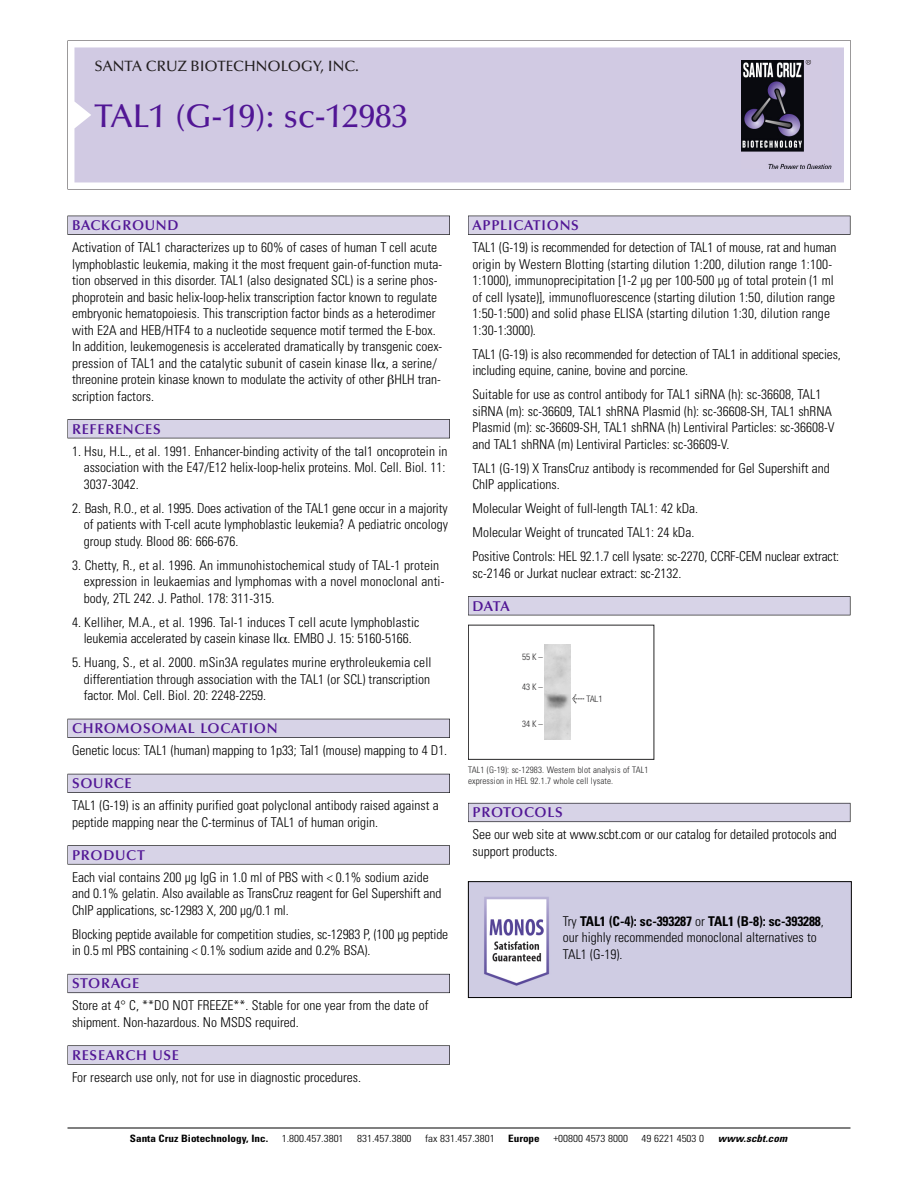
<style>
.page{position:relative;width:918px;height:1188px;background:#fff}
.page>*{position:absolute;margin:0;border:0;box-sizing:border-box;transform-origin:0 0}
.t1{font:500 33px "Optima";color:#511695}
.t2{font:500 15px "Optima";color:#231f20}
.t3{font:600 14.25px "Optima";letter-spacing:.05em;color:#511695}
.t4{font:300 condensed 13.5px/16.5px "Univers";color:#000}
.t5{font:300 condensed 10.2px "Univers";color:#000;scale:1.1 1}
.t6{font:700 condensed 10.2px "Univers";color:#000;scale:1.1 1}
.t7{font:italic 700 condensed 10.2px "Univers";letter-spacing:.005em;color:#000;scale:1.1 1}
.t8{font:9px/10.5px "Univers Condensed Light+ALGKNR";letter-spacing:.015em;color:#272627}
.t9{font:9px "Helvetica Neue Light Cond+FISHET";color:#272627}
.s1{font-family:"Meta Plus Book Roman+SXQYIN";font-size:10.5px}
.s2{font-weight:700}
</style>
<div class="page">
<svg style="left:68px;top:40px;width:783px;height:149px"></svg>
<div style="left:74px;top:47px;width:770px;height:135px;background:#d1cae3"></div>
<img style="left:741px;top:60px;width:90px;height:108px">
<div style="left:68px;top:216px;width:382px;height:19px;background:#525155"></div>
<div style="left:68px;top:216px;width:381px;height:18px;background:#d7d3e7"></div>
<div style="left:68px;top:419px;width:382px;height:19px;background:#525155"></div>
<div style="left:68px;top:420px;width:381px;height:18px;background:#d7d3e7"></div>
<div style="left:68px;top:719px;width:382px;height:19px;background:#525158"></div>
<div style="left:68px;top:719px;width:381px;height:18px;background:#d7d3e7"></div>
<div style="left:68px;top:774px;width:382px;height:19px;background:#54535a"></div>
<div style="left:68px;top:774px;width:381px;height:18px;background:#d7d3e7"></div>
<svg style="left:68px;top:845px;width:382px;height:20px"></svg>
<div style="left:68px;top:846px;width:381px;height:18px;background:#d7d3e7"></div>
<div style="left:68px;top:974px;width:382px;height:19px;background:#66646e"></div>
<div style="left:68px;top:974px;width:381px;height:18px;background:#d7d3e7"></div>
<div style="left:68px;top:1045px;width:382px;height:20px;background:#616161"></div>
<div style="left:68px;top:1046px;width:381px;height:18px;background:#d7d3e7"></div>
<div style="left:468px;top:216px;width:382px;height:19px;background:#525155"></div>
<div style="left:468px;top:216px;width:382px;height:18px;background:#d7d3e7"></div>
<div style="left:468px;top:596px;width:382px;height:19px;background:#525155"></div>
<div style="left:468px;top:597px;width:382px;height:18px;background:#d7d3e7"></div>
<div style="left:468px;top:803px;width:382px;height:19px;background:#66646e"></div>
<div style="left:468px;top:803px;width:382px;height:18px;background:#d7d3e7"></div>
<hr style="left:68px;top:1128px;width:782px;height:1px;background:#000">
<div style="left:468px;top:625px;width:186px;height:135px;border:1px solid #272627"></div>
<img style="left:544px;top:645px;width:26px;height:95px">
<img style="left:470px;top:883px;width:380px;height:113px">
<div style="left:468px;top:881px;width:384px;height:117px;border:1px solid #000"></div>
<p class="t2" style="left:94px;top:61px;width:266px">SANTA CRUZ BIOTECHNOLOGY, INC.</p>
<h1 class="t1" style="left:94px;top:103px;width:315px">TAL1 (G-19): sc-12983</h1>
<p class="t3" style="left:72px;top:219px;width:108px">BACKGROUND</p>
<p class="t4" style="left:72px;top:240px;width:372px">Activation of TAL1 characterizes up to 60% of cases of human T cell acute lymphoblastic leukemia, making it the most frequent gain-of-function muta&shy;tion observed in this disorder. TAL1 (also designated SCL) is a serine phos&shy;phoprotein and basic helix-loop-helix transcription factor known to regulate embryonic hematopoiesis. This transcription factor binds as a heterodimer with E2A and HEB/HTF4 to a nucleotide sequence motif termed the E-box.<br>In addition, leukemogenesis is accelerated dramatically by transgenic coex&shy;pression of TAL1 and the catalytic subunit of casein kinase II , a serine/ threonine protein kinase known to modulate the activity of other HLH tran&shy;scription factors.</p>
<p class="t3" style="left:72px;top:423px;width:90px">REFERENCES</p>
<p class="t4" style="left:84px;top:444px;width:365px;text-indent:-12px">1. Hsu, H.L., et al. 1991. Enhancer-binding activity of the tal1 oncoprotein in association with the E47/E12 helix-loop-helix proteins. Mol. Cell. Biol. 11:<br>3037-3042.</p>
<p class="t4" style="left:84px;top:501px;width:366px;text-align:justify;text-indent:-12px">2. Bash, R.O., et al. 1995. Does activation of the TAL1 gene occur in a majority of patients with T-cell acute lymphoblastic leukemia? A pediatric oncology group study. Blood 86: 666-676.</p>
<p class="t4" style="left:84px;top:558px;width:362px;text-indent:-12px">3. Chetty, R., et al. 1996. An immunohistochemical study of TAL-1 protein expression in leukaemias and lymphomas with a novel monoclonal anti&shy;body, 2TL 242. J. Pathol. 178: 311-315.</p>
<p class="t4" style="left:72px;top:615px;width:349px;text-align:center">4. Kelliher, M.A., et al. 1996. Tal-1 induces T cell acute lymphoblastic leukemia accelerated by casein kinase II . EMBO J. 15: 5160-5166.</p>
<p class="t4" style="left:84px;top:655px;width:349px;text-align:justify;text-indent:-12px">5. Huang, S., et al. 2000. mSin3A regulates murine erythroleukemia cell differentiation through association with the TAL1 (or SCL) transcription factor. Mol. Cell. Biol. 20: 2248-2259.</p>
<p class="t3" style="left:72px;top:723px;width:207px">CHROMOSOMAL LOCATION</p>
<p class="t4" style="left:72px;top:743px;width:377px">Genetic locus: TAL1 (human) mapping to 1p33; Tal1 (mouse) mapping to 4 D1.</p>
<p class="t3" style="left:72px;top:778px;width:61px">SOURCE</p>
<p class="t4" style="left:72px;top:798px;width:368px">TAL1 (G-19) is an affinity purified goat polyclonal antibody raised against a peptide mapping near the C-terminus of TAL1 of human origin.</p>
<p class="t3" style="left:72px;top:849px;width:74px">PRODUCT</p>
<p class="t4" style="left:72px;top:870px;width:371px">Each vial contains 200 µg IgG in 1.0 ml of PBS with &lt; 0.1% sodium azide and 0.1% gelatin. Also available as TransCruz reagent for Gel Supershift and<br>ChIP applications, sc-12983 X, 200 µg/0.1 ml.</p>
<p class="t4" style="left:72px;top:927px;width:378px">Blocking peptide available for competition studies, sc-12983 P, (100 µg peptide in 0.5 ml PBS containing &lt; 0.1% sodium azide and 0.2% BSA).</p>
<p class="t3" style="left:72px;top:978px;width:69px">STORAGE</p>
<p class="t4" style="left:72px;top:998px;width:358px">Store at 4° C, **DO NOT FREEZE**. Stable for one year from the date of shipment. Non-hazardous. No MSDS required.</p>
<p class="t3" style="left:72px;top:1049px;width:109px">RESEARCH USE</p>
<p class="t4" style="left:72px;top:1070px;width:290px">For research use only, not for use in diagnostic procedures.</p>
<p class="t3" style="left:473px;top:219px;width:108px">APPLICATIONS</p>
<p class="t4" style="left:473px;top:240px;width:365px">TAL1 (G-19) is recommended for detection of TAL1 of mouse, rat and human origin by Western Blotting (starting dilution 1:200, dilution range 1:100- 1:1000), immunoprecipitation [1-2 µg per 100-500 µg of total protein (1 ml of cell lysate)], immunofluorescence (starting dilution 1:50, dilution range 1:50-1:500) and solid phase ELISA (starting dilution 1:30, dilution range 1:30-1:3000).</p>
<p class="t4" style="left:473px;top:347px;width:370px">TAL1 (G-19) is also recommended for detection of TAL1 in additional species, including equine, canine, bovine and porcine.</p>
<p class="t4" style="left:473px;top:387px;width:364px">Suitable for use as control antibody for TAL1 siRNA (h): sc-36608, TAL1 siRNA (m): sc-36609, TAL1 shRNA Plasmid (h): sc-36608-SH, TAL1 shRNA Plasmid (m): sc-36609-SH, TAL1 shRNA (h) Lentiviral Particles: sc-36608-V and TAL1 shRNA (m) Lentiviral Particles: sc-36609-V.</p>
<p class="t4" style="left:473px;top:461px;width:359px">TAL1 (G-19) X TransCruz antibody is recommended for Gel Supershift and<br>ChIP applications.</p>
<p class="t4" style="left:473px;top:497px;width:368px;line-height:24px">Molecular Weight of full-length TAL1: 42 kDa.<br>Molecular Weight of truncated TAL1: 24 kDa.<br>Positive Controls: HEL 92.1.7 cell lysate: sc-2270, CCRF-CEM nuclear extract:</p>
<p class="t4" style="left:473px;top:566px;width:211px">sc-2146 or Jurkat nuclear extract: sc-2132.</p>
<p class="t3" style="left:473px;top:600px;width:39px">DATA</p>
<p class="t8" style="left:522px;top:653px;width:22px">55K–</p>
<p class="t8" style="left:522px;top:683px;width:22px">43K–</p>
<p class="t8" style="left:522px;top:719px;width:22px">34K–</p>
<p class="t9" style="left:572px;top:696px;width:32px"><span class="s1">&lt;</span> TAL1</p>
<p class="t8" style="left:468px;top:766px;width:182px">TAL1 (G-19): sc-12983. Western blot analysis of TAL1 expression in HEL 92.1.7 whole cell lysate.</p>
<p class="t3" style="left:473px;top:807px;width:92px">PROTOCOLS</p>
<p class="t4" style="left:473px;top:827px;width:366px">See our web site at www.scbt.com or our catalog for detailed protocols and support products.</p>
<p class="t4" style="left:563px;top:914px;width:262px">Try <span class="s2">TAL1 (C-4): sc-393287</span> or <span class="s2">TAL1 (B-8): sc-393288</span>, our highly recommended monoclonal alternatives to<br>TAL1 (G-19).</p>
<p class="t6" style="left:130px;top:1135px;width:127px">Santa Cruz Biotechnology, Inc.</p>
<p class="t5" style="left:282px;top:1135px;width:58px">1.800.457.3801</p>
<p class="t5" style="left:357px;top:1135px;width:51px">831.457.3800</p>
<p class="t5" style="left:425px;top:1135px;width:65px">fax 831.457.3801</p>
<p class="t6" style="left:508px;top:1135px;width:30px">Europe</p>
<p class="t5" style="left:553px;top:1135px;width:69px">+00800 4573 8000</p>
<p class="t5" style="left:642px;top:1135px;width:58px">49 6221 4503 0</p>
<p class="t7" style="left:718px;top:1135px;width:64px">www.scbt.com</p>
</div>
